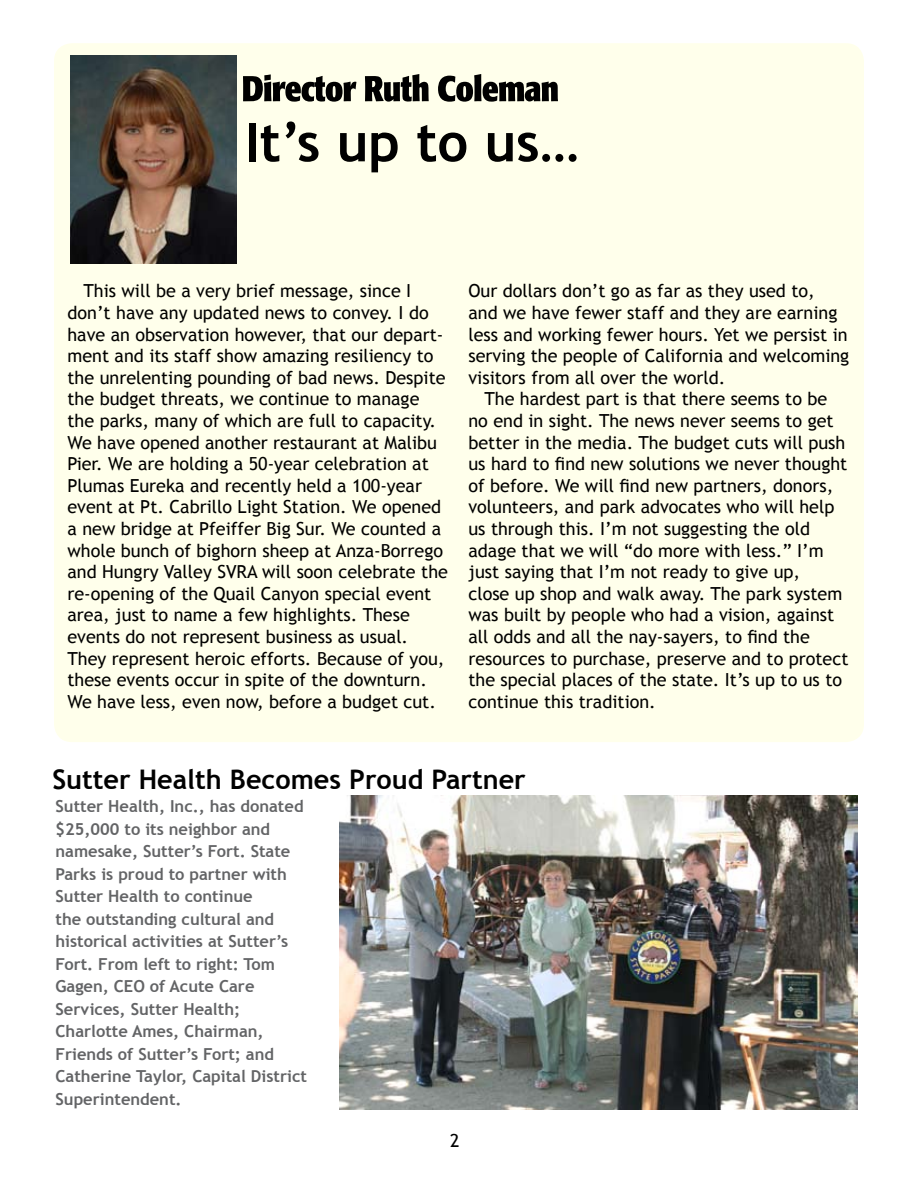
<style>
.page{position:relative;width:918px;height:1188px;background:#fff}
.page>*{position:absolute;margin:0;border:0;box-sizing:border-box;transform-origin:0 0}
.t1{font:700 54px "Trebuchet MS";color:#000}
.t2{font:700 27px "Trebuchet MS";color:#000}
.t3{font:18px/21.6px "Trebuchet MS";color:#000}
.t4{font:700 16.5px/22.5px "Trebuchet MS";color:#636466}
</style>
<div class="page">
<div style="left:54px;top:43px;width:810px;height:699px;background:#ffffeb;border-radius:18px"></div>
<img style="left:71px;top:56px;width:166px;height:208px">
<svg style="left:243px;top:74px;width:315px;height:28px"></svg>
<img style="left:339px;top:796px;width:519px;height:313px">
<h1 class="t1" style="left:244px;top:108px;width:336px">It’s up to us…</h1>
<p class="t3" style="left:68px;top:280px;width:382px;text-indent:16px">This will be a very brief message, since I don’t have any updated news to convey. I do have an observation however, that our depart&shy;ment and its staff show amazing resiliency to the unrelenting pounding of bad news. Despite the budget threats, we continue to manage the parks, many of which are full to capacity.<br>We have opened another restaurant at Malibu Pier. We are holding a 50-year celebration at Plumas Eureka and recently held a 100-year event at Pt. Cabrillo Light Station. We opened a new bridge at Pfeiffer Big Sur. We counted a whole bunch of bighorn sheep at Anza-Borrego and Hungry Valley SVRA will soon celebrate the re-opening of the Quail Canyon special event area, just to name a few highlights. These events do not represent business as usual.<br>They represent heroic efforts. Because of you, these events occur in spite of the downturn.<br>We have less, even now, before a budget cut.</p>
<p class="t3" style="left:468px;top:280px;width:382px">Our dollars don’t go as far as they used to,<br>and we have fewer staff and they are earning less and working fewer hours. Yet we persist in serving the people of California and welcoming visitors from all over the world.</p>
<p class="t3" style="left:468px;top:388px;width:381px;text-indent:16px">The hardest part is that there seems to be no end in sight. The news never seems to get better in the media. The budget cuts will push us hard to find new solutions we never thought of before. We will find new partners, donors, volunteers, and park advocates who will help us through this. I’m not suggesting the old adage that we will “do more with less.” I’m just saying that I’m not ready to give up,<br>close up shop and walk away. The park system was built by people who had a vision, against all odds and all the nay-sayers, to find the resources to purchase, preserve and to protect the special places of the state. It’s up to us to continue this tradition.</p>
<h2 class="t2" style="left:52px;top:763px;width:475px">Sutter Health Becomes Proud Partner</h2>
<p class="t4" style="left:56px;top:795px;width:253px">Sutter Health, Inc., has donated $25,000 to its neighbor and namesake, Sutter’s Fort. State<br>Parks is proud to partner with<br>Sutter Health to continue<br>the outstanding cultural and historical activities at Sutter’s<br>Fort. From left to right: Tom<br>Gagen, CEO of Acute Care<br>Services, Sutter Health;<br>Charlotte Ames, Chairman,<br>Friends of Sutter’s Fort; and<br>Catherine Taylor, Capital District<br>Superintendent.</p>
</div>
